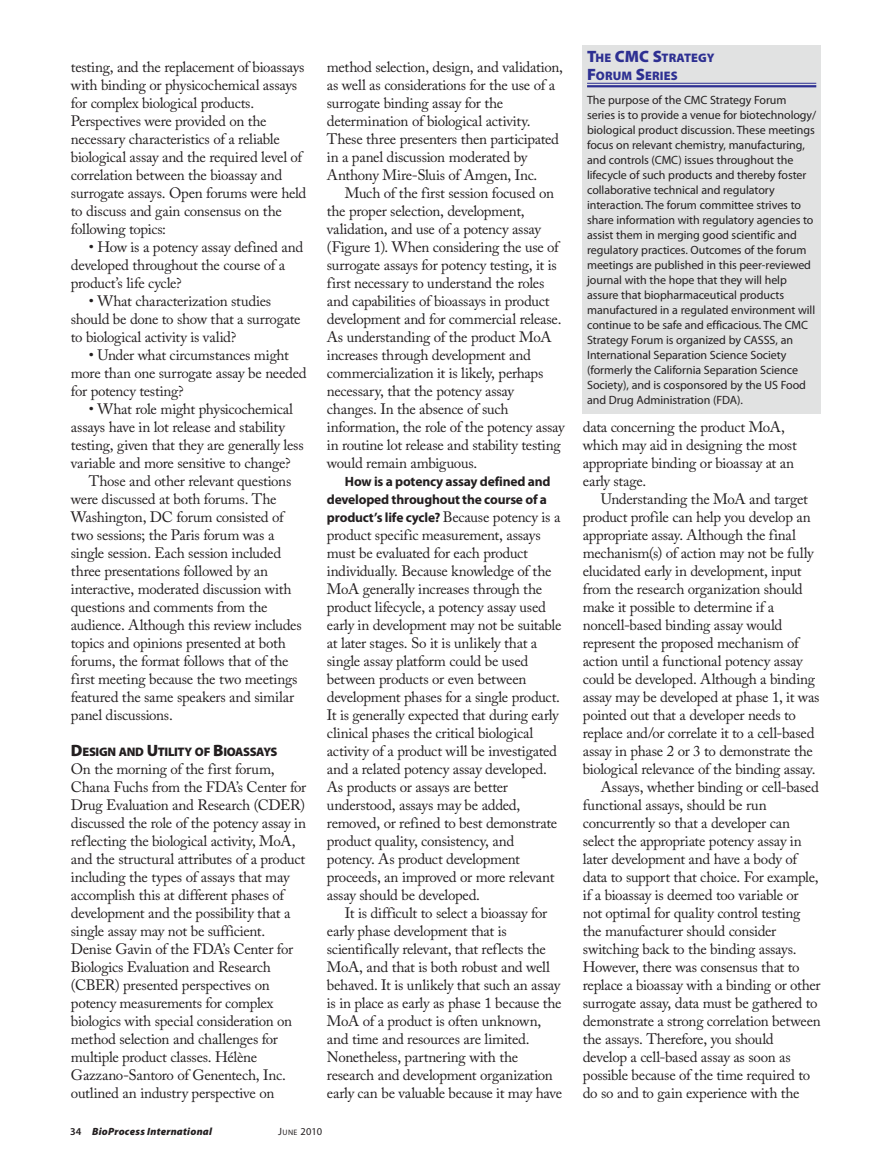
<style>
.page{position:relative;width:891px;height:1168px;background:#fff}
.page>*{position:absolute;margin:0;border:0;box-sizing:border-box;transform-origin:0 0}
.Sidebar_Title{font:900 16.5px "Myriad Pro";color:#2e3092}
.Body_w_indent{font:15px/18px "Adobe Caslon Pro";letter-spacing:-.02em;color:#231f20}
.Body_1__no_indent{font:15px/18px "Adobe Caslon Pro";letter-spacing:-.02em;color:#231f20}
.Body_w_indent-2{font:700 13.5px/18px "Myriad Pro";letter-spacing:-.015em;color:#231f20}
.A-head__2_lines_or_l{font:900 12.3px "Myriad Pro";letter-spacing:-.03em;color:#231f20}
.Sidebar_Title-2{font:900 12.3px/18px "Myriad Pro";letter-spacing:.005em;color:#2e3092}
.Sidebar_Text{font:12px/15px "Myriad Pro";letter-spacing:-.005em;color:#231f20}
.t1{font:italic 900 10.5px "Myriad Pro";letter-spacing:.02em;color:#231f20}
.t2{font:10.5px "Myriad Pro";color:#231f20}
.s1{font-size:16.5px}
.s2{font-family:"Adobe Caslon Pro";font-weight:400;font-size:15px}
.s3{font-weight:600;font-style:normal}
.s4{font-size:7.8px}
.s5{font-size:12.3px}
</style>
<div class="page">
<div style="left:583px;top:45px;width:238px;height:368px;background:#e1e2e2"></div>
<hr style="left:587px;top:83px;width:229px;height:1px;background:#2e3092">
<hr style="left:587px;top:85px;width:229px;height:2px;background:#2e3092">
<p class="Body_w_indent" style="left:71px;top:58px;width:237px">testing, and the replacement of bioassays with binding or physicochemical assays for complex biological products.<br>Perspectives were provided on the necessary characteristics of a reliable biological assay and the required level of correlation between the bioassay and surrogate assays. Open forums were held to discuss and gain consensus on the following topics:</p>
<p class="Body_w_indent" style="left:71px;top:238px;width:234px;text-indent:18px">• How is a potency assay defined and developed throughout the course of a product’s life cycle?</p>
<p class="Body_w_indent" style="left:71px;top:292px;width:231px;text-indent:18px">• What characterization studies should be done to show that a surrogate to biological activity is valid?</p>
<p class="Body_w_indent" style="left:71px;top:346px;width:237px;text-indent:18px">• Under what circumstances might more than one surrogate assay be needed for potency testing?</p>
<p class="Body_w_indent" style="left:71px;top:400px;width:234px;text-indent:18px">• What role might physicochemical assays have in lot release and stability testing, given that they are generally less variable and more sensitive to change?</p>
<p class="Body_w_indent" style="left:71px;top:472px;width:232px;text-indent:18px">Those and other relevant questions were discussed at both forums. The Washington, DC forum consisted of two sessions; the Paris forum was a single session. Each session included three presentations followed by an interactive, moderated discussion with questions and comments from the audience. Although this review includes topics and opinions presented at both forums, the format follows that of the first meeting because the two meetings featured the same speakers and similar panel discussions.</p>
<p class="A-head__2_lines_or_l" style="left:71px;top:745px;width:208px"><span class="s1">D</span>ESIGN AND <span class="s1">U</span>TILITY OF <span class="s1">B</span>IOASSAYS</p>
<p class="Body_1__no_indent" style="left:71px;top:760px;width:237px">On the morning of the first forum, Chana Fuchs from the FDA’s Center for Drug Evaluation and Research (CDER) discussed the role of the potency assay in reflecting the biological activity, MoA, and the structural attributes of a product including the types of assays that may accomplish this at different phases of development and the possibility that a single assay may not be sufficient.<br>Denise Gavin of the FDA’s Center for Biologics Evaluation and Research (CBER) presented perspectives on potency measurements for complex biologics with special consideration on method selection and challenges for multiple product classes. Hélène Gazzano-Santoro of Genentech, Inc. outlined an industry perspective on</p>
<p class="Body_1__no_indent" style="left:327px;top:58px;width:238px">method selection, design, and validation, as well as considerations for the use of a surrogate binding assay for the determination of biological activity.<br>These three presenters then participated in a panel discussion moderated by Anthony Mire-Sluis of Amgen, Inc.</p>
<p class="Body_w_indent" style="left:327px;top:184px;width:239px;text-indent:18px">Much of the first session focused on the proper selection, development, validation, and use of a potency assay (Figure 1). When considering the use of surrogate assays for potency testing, it is first necessary to understand the roles and capabilities of bioassays in product development and for commercial release.<br>As understanding of the product MoA increases through development and commercialization it is likely, perhaps necessary, that the potency assay changes. In the absence of such information, the role of the potency assay in routine lot release and stability testing would remain ambiguous.</p>
<p class="Body_w_indent-2" style="left:327px;top:472px;width:235px;text-indent:18px">How is a potency assay defined and developed throughout the course of a product’s life cycle? <span class="s2">Because potency is a</span></p>
<p class="Body_w_indent" style="left:327px;top:526px;width:236px">product specific measurement, assays must be evaluated for each product individually. Because knowledge of the MoA generally increases through the product lifecycle, a potency assay used early in development may not be suitable at later stages. So it is unlikely that a single assay platform could be used between products or even between development phases for a single product.<br>It is generally expected that during early clinical phases the critical biological activity of a product will be investigated and a related potency assay developed.<br>As products or assays are better understood, assays may be added, removed, or refined to best demonstrate product quality, consistency, and potency. As product development proceeds, an improved or more relevant assay should be developed.</p>
<p class="Body_w_indent" style="left:327px;top:904px;width:237px;text-indent:18px">It is difficult to select a bioassay for early phase development that is scientifically relevant, that reflects the MoA, and that is both robust and well behaved. It is unlikely that such an assay is in place as early as phase 1 because the MoA of a product is often unknown, and time and resources are limited.<br>Nonetheless, partnering with the research and development organization early can be valuable because it may have</p>
<p class="t1" style="left:70px;top:1125px;width:143px"><span class="s3">34</span> BioProcess International</p>
<p class="t2" style="left:278px;top:1125px;width:45px">J<span class="s4">UNE</span> 2010</p>
<p class="Sidebar_Title-2" style="left:587px;top:49px;width:129px;text-indent:66px"><span class="s1">S</span>TRATEGY<br><span class="s1">F</span>ORUM <span class="s1">S</span>ERIES</p>
<p class="Sidebar_Text" style="left:587px;top:92px;width:231px">The purpose of the CMC Strategy Forum series is to provide a venue for biotechnology/ biological product discussion. These meetings focus on relevant chemistry, manufacturing, and controls (CMC) issues throughout the lifecycle of such products and thereby foster collaborative technical and regulatory interaction. The forum committee strives to share information with regulatory agencies to assist them in merging good scientific and regulatory practices. Outcomes of the forum meetings are published in this peer-reviewed journal with the hope that they will help assure that biopharmaceutical products manufactured in a regulated environment will continue to be safe and efficacious. The CMC Strategy Forum is organized by CASSS, an International Separation Science Society (formerly the California Separation Science Society), and is cosponsored by the US Food and Drug Administration (FDA).</p>
<p class="Sidebar_Title" style="left:587px;top:47px;width:40px">T<span class="s5">HE</span> CMC</p>
<p class="Body_w_indent" style="left:583px;top:418px;width:215px">data concerning the product MoA, which may aid in designing the most appropriate binding or bioassay at an early stage.</p>
<p class="Body_w_indent" style="left:583px;top:490px;width:238px;text-indent:18px">Understanding the MoA and target product profile can help you develop an appropriate assay. Although the final mechanism(s) of action may not be fully elucidated early in development, input from the research organization should make it possible to determine if a noncell-based binding assay would represent the proposed mechanism of action until a functional potency assay could be developed. Although a binding assay may be developed at phase 1, it was pointed out that a developer needs to replace and/or correlate it to a cell-based assay in phase 2 or 3 to demonstrate the biological relevance of the binding assay.</p>
<p class="Body_w_indent" style="left:583px;top:778px;width:239px;text-indent:18px">Assays, whether binding or cell-based functional assays, should be run concurrently so that a developer can select the appropriate potency assay in later development and have a body of data to support that choice. For example, if a bioassay is deemed too variable or not optimal for quality control testing the manufacturer should consider switching back to the binding assays.<br>However, there was consensus that to replace a bioassay with a binding or other surrogate assay, data must be gathered to demonstrate a strong correlation between the assays. Therefore, you should develop a cell-based assay as soon as possible because of the time required to do so and to gain experience with the</p>
</div>
